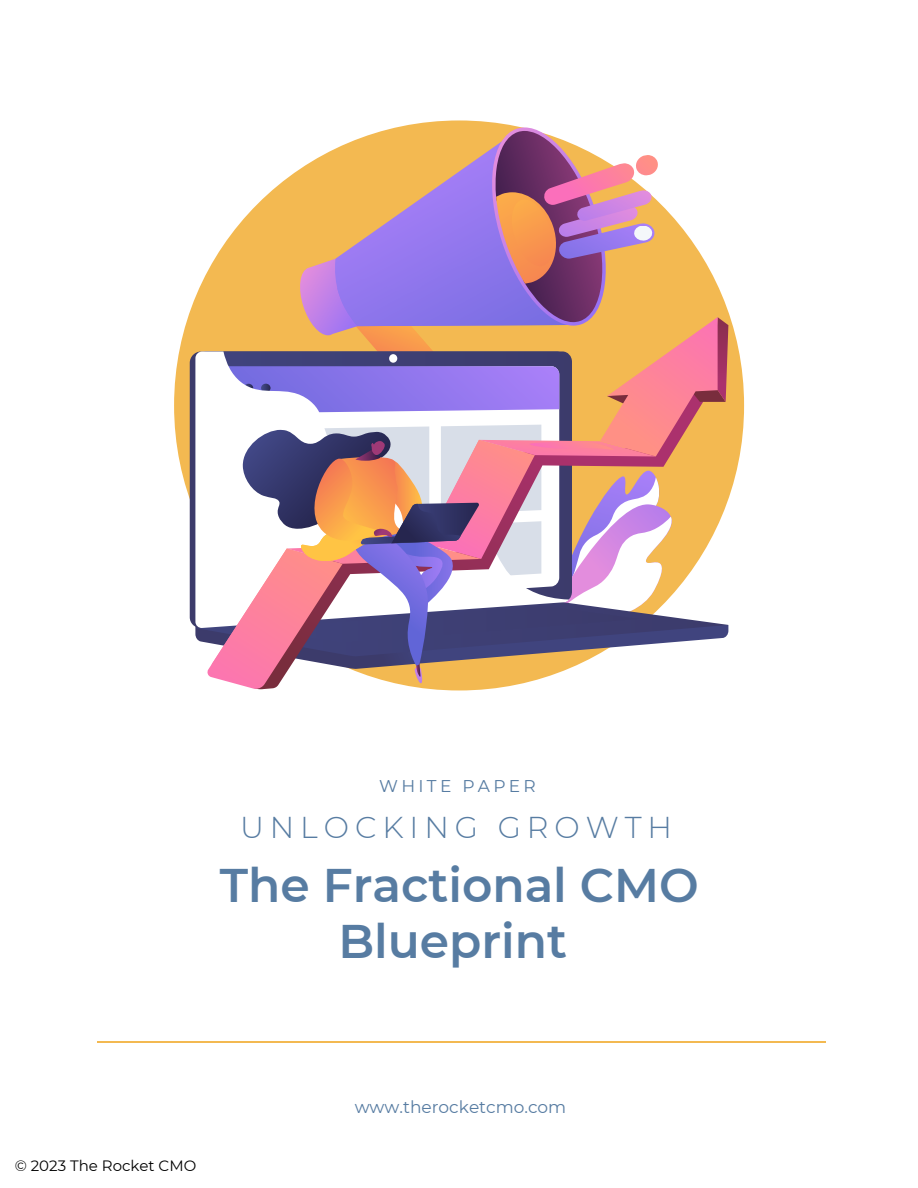
<style>
.page{position:relative;width:918px;height:1188px;background:#fff}
.page>*{position:absolute;margin:0;border:0;box-sizing:border-box;transform-origin:0 0}
.t1{font:600 47.1px/56.2px "Montserrat";color:#577ca2;text-align:center}
.t2{font:300 30.15px "Montserrat";letter-spacing:.195em;color:#577ca2}
.t3{font:16.95px "Montserrat";color:#577ca2}
.t4{font:16.95px "Montserrat";letter-spacing:.195em;color:#577ca2}
.t5{font:15px "Montserrat";color:#000}
</style>
<div class="page">
<hr style="left:98px;top:1041px;width:728px;height:2px;background:#f3b951">
<svg style="left:195px;top:127px;width:533px;height:562px"></svg>
<p class="t4" style="left:379px;top:776px;width:158px">WHITE PAPER</p>
<p class="t2" style="left:240px;top:809px;width:434px">UNLOCKING GROWTH</p>
<p class="t1" style="left:220px;top:857px;width:480px">The Fractional CMO<br>Blueprint</p>
<p class="t5" style="left:15px;top:1157px;width:183px">© 2023 The Rocket CMO</p>
<p class="t3" style="left:355px;top:1097px;width:213px">www.therocketcmo.com</p>
</div>
